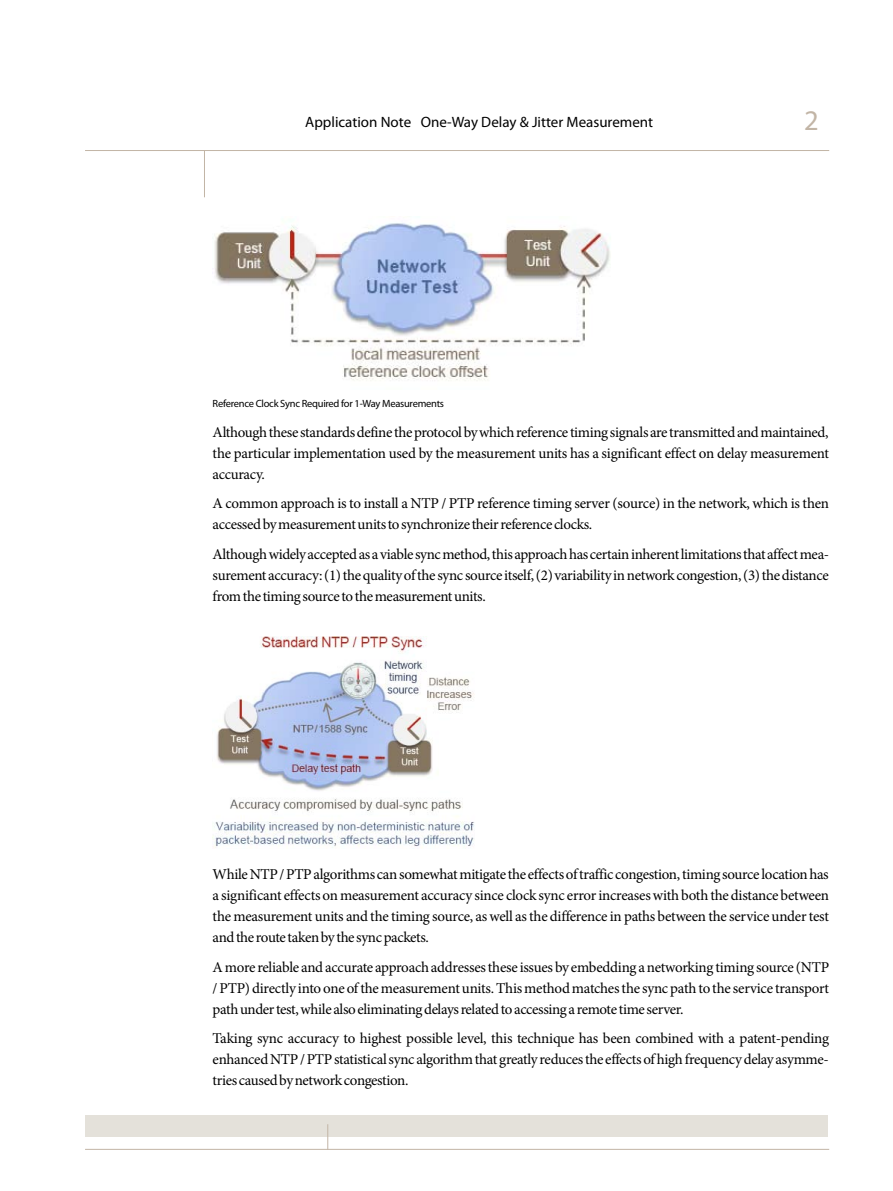
<style>
.page{position:relative;width:893px;height:1191px;background:#fff}
.page>*{position:absolute;margin:0;border:0;box-sizing:border-box;transform-origin:0 0}
.t1{font:28.5px "Myriad Pro";color:#c2b5a6}
.t2{font:15px/21px "Minion Pro";letter-spacing:-.025em;color:#000;text-align:justify}
.t3{font:15px "Myriad Pro";color:#000}
.t4{font:10.5px "Myriad Pro";letter-spacing:-.025em;color:#000}
</style>
<div class="page">
<div style="left:85px;top:1115px;width:743px;height:22px;background:#e4e1da"></div>
<hr style="left:85px;top:1149px;width:744px;height:1px;background:#c2b5a6">
<svg style="left:327px;top:1124px;width:1px;height:25px"></svg>
<hr style="left:85px;top:150px;width:744px;height:1px;background:#c2b5a6">
<hr style="left:204px;top:150px;width:1px;height:47px;background:#c2b5a6">
<img style="left:214px;top:223px;width:396px;height:158px">
<img style="left:213px;top:636px;width:262px;height:212px">
<p class="t3" style="left:305px;top:113px;width:349px">Application Note One-Way Delay &amp; Jitter Measurement</p>
<h1 class="t1" style="left:804px;top:103px;width:16px">2</h1>
<p class="t4" style="left:213px;top:397px;width:233px">Reference Clock Sync Required for 1-Way Measurements</p>
<p class="t2" style="left:213px;top:421px;width:618px">Although these standards define the protocol by which reference timing signals are transmitted and maintained, the particular implementation used by the measurement units has a significant effect on delay measurement accuracy.</p>
<p class="t2" style="left:213px;top:493px;width:618px">A common approach is to install a NTP / PTP reference timing server (source) in the network, which is then accessed by measurement units to synchronize their reference clocks.</p>
<p class="t2" style="left:213px;top:543px;width:618px">Although widely accepted as a viable sync method, this approach has certain inherent limitations that affect mea&shy;surement accuracy: (1) the quality of the sync source itself, (2) variability in network congestion, (3) the distance from the timing source to the measurement units.</p>
<p class="t2" style="left:213px;top:864px;width:618px">While NTP / PTP algorithms can somewhat mitigate the effects of traffic congestion, timing source location has a significant effects on measurement accuracy since clock sync error increases with both the distance between the measurement units and the timing source, as well as the difference in paths between the service under test and the route taken by the sync packets.</p>
<p class="t2" style="left:213px;top:956px;width:618px">A more reliable and accurate approach addresses these issues by embedding a networking timing source (NTP / PTP) directly into one of the measurement units. This method matches the sync path to the service transport path under test, while also eliminating delays related to accessing a remote time server.</p>
<p class="t2" style="left:213px;top:1028px;width:618px">Taking sync accuracy to highest possible level, this technique has been combined with a patent-pending enhanced NTP / PTP statistical sync algorithm that greatly reduces the effects of high frequency delay asymme&shy;tries caused by network congestion.</p>
</div>
